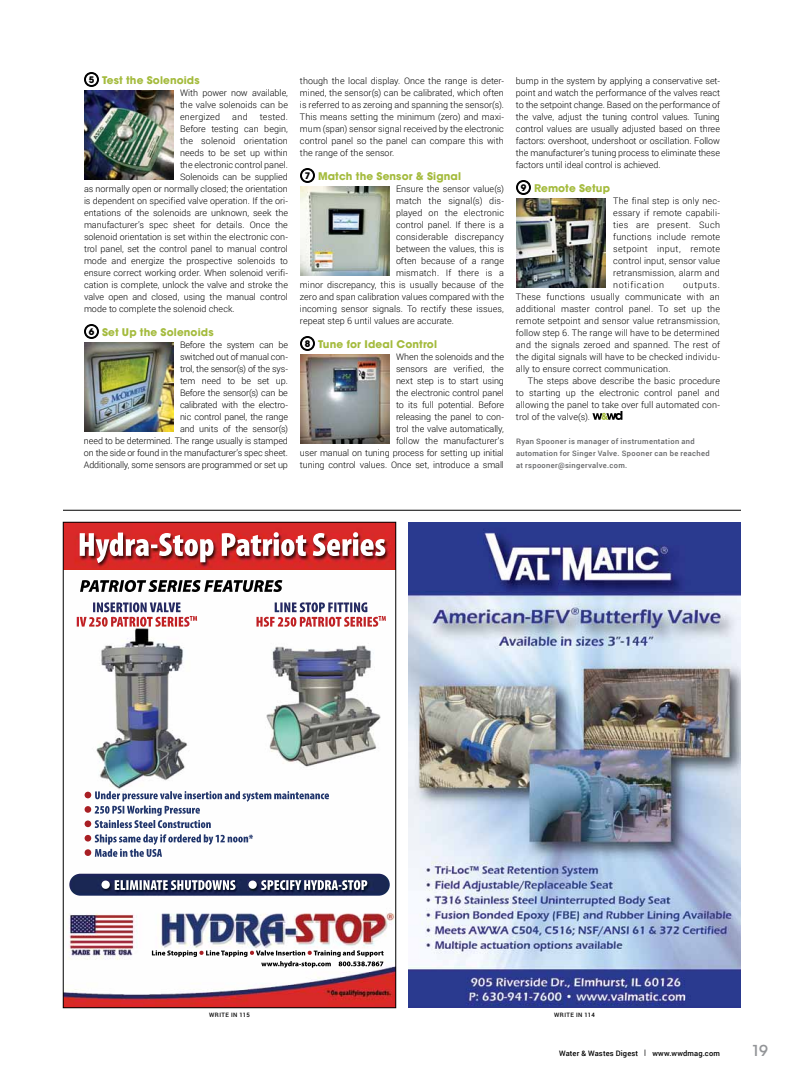
<style>
.page{position:relative;width:792px;height:1080px;background:#fff}
.page>*{position:absolute;margin:0;border:0;box-sizing:border-box;transform-origin:0 0}
.t1{font:500 15px "ITC Avant Garde Std";color:#939598}
.t2{font:700 10.5px "ITC Avant Garde Std";letter-spacing:.01em;color:#a4bb3d}
.t3{font:300 9px/12px "Roboto";color:#000;text-align:justify}
.t4{font:300 9px "Roboto";letter-spacing:.02em;color:#000}
.t5{font:500 7.5px/12px "Roboto";letter-spacing:.045em;color:#636466}
.t6{font:500 7.5px "Roboto";letter-spacing:.02em;color:#000}
.t7{font:500 6px "Roboto";letter-spacing:.07em;color:#000}
.s1{font-size:9px;color:#000}
.s2{font-family:"Avenir LT Std";font-weight:900;font-size:11px}
</style>
<div class="page">
<img style="left:408px;top:522px;width:333px;height:486px">
<img style="left:65px;top:580px;width:329px;height:426px">
<img style="left:65px;top:524px;width:329px;height:46px">
<img style="left:69px;top:874px;width:321px;height:22px;border-radius:11px">
<div style="left:63px;top:522px;width:333px;height:486px;border:1px solid #000"></div>
<hr style="left:63px;top:510px;width:678px;height:1px;background:#000">
<div style="left:84px;top:72px;width:15px;height:15px;border:2px solid #000;border-radius:50%"></div>
<img style="left:84px;top:90px;width:90px;height:90px">
<div style="left:84px;top:324px;width:15px;height:15px;border:2px solid #000;border-radius:50%"></div>
<img style="left:84px;top:342px;width:90px;height:90px">
<div style="left:300px;top:168px;width:15px;height:15px;border:2px solid #000;border-radius:50%"></div>
<img style="left:300px;top:186px;width:90px;height:90px">
<div style="left:300px;top:336px;width:15px;height:15px;border:2px solid #000;border-radius:50%"></div>
<img style="left:300px;top:354px;width:90px;height:90px">
<div style="left:516px;top:180px;width:15px;height:15px;border:2px solid #000;border-radius:50%"></div>
<img style="left:516px;top:198px;width:90px;height:90px">
<svg style="left:592px;top:411px;width:30px;height:9px"></svg>
<p class="t2" style="left:89px;top:73px;width:113px"><span class="s1">5</span> Test the Solenoids</p>
<p class="t3" style="left:180px;top:87px;width:110px">With power now available, the valve solenoids can be energized</p>
<p class="t3" style="left:232px;top:110px;width:17px">and</p>
<p class="t3" style="left:260px;top:110px;width:30px">tested.</p>
<p class="t3" style="left:180px;top:122px;width:109px">Before testing can begin,</p>
<p class="t4" style="left:180px;top:135px;width:109px">the solenoid orientation</p>
<p class="t3" style="left:180px;top:146px;width:109px">needs to be set up within</p>
<p class="t3" style="left:180px;top:158px;width:109px">the electronic control panel.</p>
<p class="t3" style="left:180px;top:170px;width:109px">Solenoids can be supplied</p>
<p class="t3" style="left:84px;top:182px;width:205px">as normally open or normally closed; the orientation</p>
<p class="t3" style="left:84px;top:194px;width:206px">is dependent on specified valve operation. If the ori-</p>
<p class="t3" style="left:84px;top:206px;width:205px">entations of the solenoids are unknown, seek the</p>
<p class="t3" style="left:84px;top:218px;width:205px">manufacturer’s spec sheet for details. Once the</p>
<p class="t3" style="left:84px;top:230px;width:206px">solenoid orientation is set within the electronic con-</p>
<p class="t3" style="left:84px;top:242px;width:205px">trol panel, set the control panel to manual control</p>
<p class="t3" style="left:84px;top:254px;width:205px">mode and energize the prospective solenoids to</p>
<p class="t3" style="left:84px;top:266px;width:206px">ensure correct working order. When solenoid verifi-</p>
<p class="t3" style="left:84px;top:278px;width:205px">cation is complete, unlock the valve and stroke the</p>
<p class="t3" style="left:84px;top:290px;width:206px">valve open and closed, using the manual control</p>
<p class="t3" style="left:84px;top:302px;width:152px">mode to complete the solenoid check.</p>
<p class="t2" style="left:89px;top:325px;width:126px"><span class="s1">6</span> Set Up the Solenoids</p>
<p class="t3" style="left:84px;top:339px;width:206px;text-align:right">Before the system can be<br>switched out of manual con-<br>trol, the sensor(s) of the sys-<br>tem need to be set up.<br>Before the sensor(s) can be<br>calibrated with the electro-<br>nic control panel, the range<br>and units of the sensor(s)<br>need to be determined. The range usually is stamped on the side or found in the manufacturer’s spec sheet.<br>Additionally, some sensors are programmed or set up</p>
<p class="t3" style="left:300px;top:74px;width:206px">though the local display. Once the range is deter&shy;mined, the sensor(s) can be calibrated, which often is referred to as zeroing and spanning the sensor(s).<br>This means setting the minimum (zero) and maxi&shy;mum (span) sensor signal received by the electronic control panel so the panel can compare this with the range of the sensor.</p>
<p class="t2" style="left:305px;top:169px;width:158px"><span class="s1">7</span> Match the Sensor &amp; Signal</p>
<p class="t3" style="left:396px;top:183px;width:110px">Ensure the sensor value(s)</p>
<p class="t3" style="left:396px;top:195px;width:109px">match the signal(s) dis-</p>
<p class="t3" style="left:396px;top:206px;width:110px">played on the electronic</p>
<p class="t3" style="left:396px;top:218px;width:109px">control panel. If there is a</p>
<p class="t3" style="left:396px;top:230px;width:110px">considerable discrepancy</p>
<p class="t3" style="left:396px;top:242px;width:109px">between the values, this is</p>
<p class="t3" style="left:396px;top:254px;width:109px">often because of a range</p>
<p class="t3" style="left:396px;top:266px;width:109px">mismatch. If there is a</p>
<p class="t3" style="left:300px;top:278px;width:205px">minor discrepancy, this is usually because of the</p>
<p class="t3" style="left:300px;top:290px;width:206px">zero and span calibration values compared with the</p>
<p class="t3" style="left:300px;top:302px;width:205px">incoming sensor signals. To rectify these issues,</p>
<p class="t3" style="left:300px;top:314px;width:155px">repeat step 6 until values are accurate.</p>
<p class="t2" style="left:305px;top:337px;width:134px"><span class="s1">8</span> Tune for Ideal Control</p>
<p class="t3" style="left:300px;top:351px;width:206px;text-align:right">When the solenoids and the<br>sensors are verified, the<br>next step is to start using<br>the electronic control panel<br>to its full potential. Before<br>releasing the panel to con-<br>trol the valve automatically,<br>follow the manufacturer’s<br>user manual on tuning process for setting up initial tuning control values. Once set, introduce a small</p>
<p class="t3" style="left:516px;top:74px;width:206px">bump in the system by applying a conservative set&shy;point and watch the performance of the valves react to the setpoint change. Based on the performance of the valve, adjust the tuning control values. Tuning control values are usually adjusted based on three factors: overshoot, undershoot or oscillation. Follow the manufacturer’s tuning process to eliminate these factors until ideal control is achieved.</p>
<p class="t2" style="left:521px;top:181px;width:91px"><span class="s1">9</span> <span class="s2">R</span>emote Setup</p>
<p class="t3" style="left:613px;top:195px;width:108px">The final step is only nec&shy;essary if remote capabili&shy;ties are present. Such functions include remote setpoint input, remote control input, sensor value retransmission, alarm and notification</p>
<p class="t3" style="left:516px;top:278px;width:206px;text-indent:167px">outputs.<br>These functions usually communicate with an additional master control panel. To set up the remote setpoint and sensor value retransmission, follow step 6. The range will have to be determined and the signals zeroed and spanned. The rest of the digital signals will have to be checked individu&shy;ally to ensure correct communication.</p>
<p class="t3" style="left:516px;top:374px;width:206px;text-indent:12px">The steps above describe the basic procedure to starting up the electronic control panel and allowing the panel to take over full automated con&shy;trol of the valve(s).</p>
<p class="t5" style="left:516px;top:435px;width:195px">Ryan Spooner is manager of instrumentation and automation for Singer Valve. Spooner can be reached at rspooner@singervalve.com.</p>
<p class="t7" style="left:209px;top:1011px;width:42px">Write in 115</p>
<p class="t7" style="left:554px;top:1011px;width:42px">Write in 114</p>
<p class="t6" style="left:559px;top:1048px;width:162px">Water &amp; Wastes Digest | www.wwdmag.com</p>
<h1 class="t1" style="left:752px;top:1041px;width:18px">19</h1>
</div>
